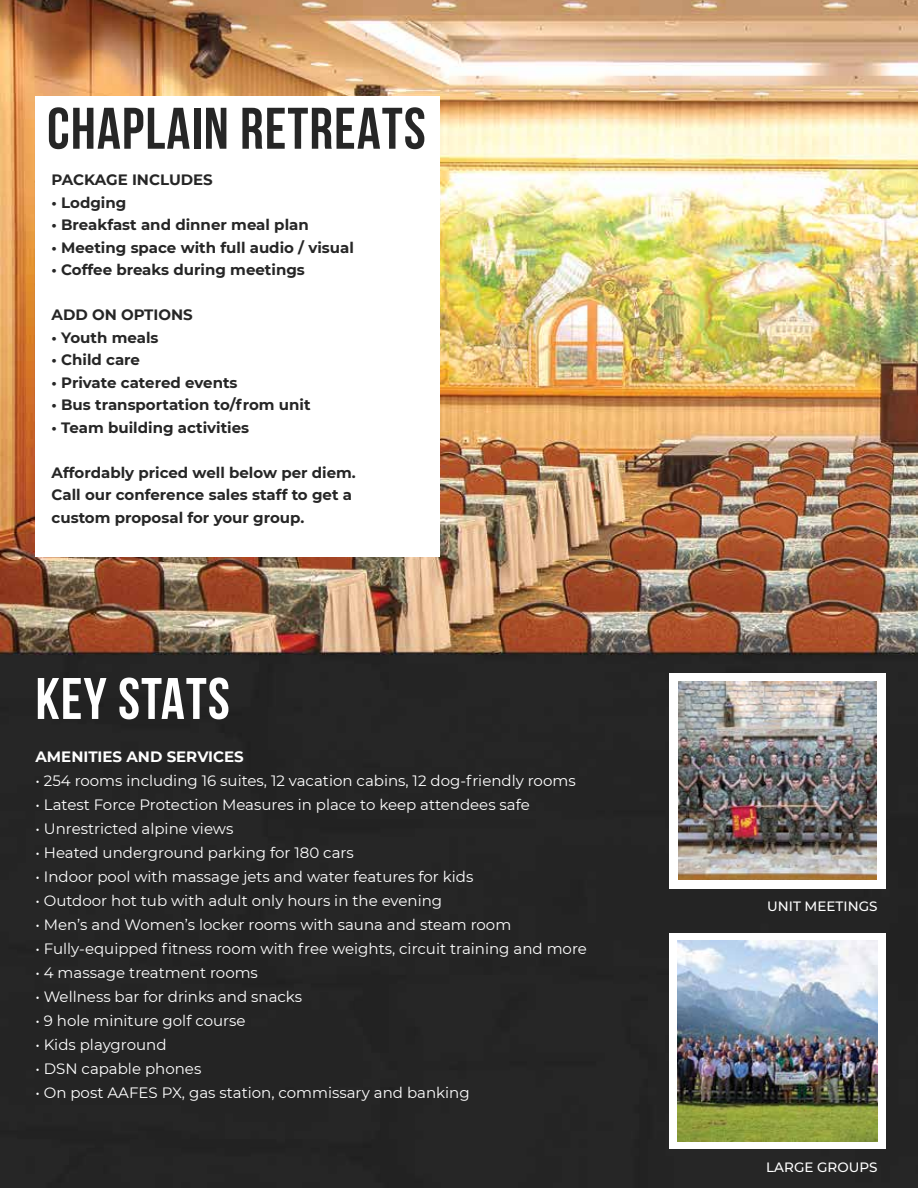
<style>
.page{position:relative;width:918px;height:1188px;background:#fff}
.page>*{position:absolute;margin:0;border:0;box-sizing:border-box;transform-origin:0 0}
.t1{font:700 58.5px "Bebas Neue";letter-spacing:.02em;color:#262626}
.t2{font:700 58.5px "Bebas Neue";letter-spacing:.02em;color:#fff}
.t3{font:15px "Montserrat";color:#fff}
.t4{font:700 15px/22.5px "Montserrat";color:#262626}
.t5{font:700 15px "Montserrat";color:#fff}
.t6{font:500 13.5px "Montserrat";color:#fff}
</style>
<div class="page">
<img style="left:0;top:0;width:918px;height:1188px">
<div style="left:669px;top:673px;width:216px;height:216px;background:#fff"></div>
<div style="left:669px;top:933px;width:216px;height:216px;background:#fff"></div>
<img style="left:678px;top:681px;width:199px;height:199px">
<img style="left:677px;top:941px;width:200px;height:200px">
<div style="left:35px;top:96px;width:405px;height:460px;background:#fff"></div>
<h1 class="t1" style="left:47px;top:96px;width:380px">CHAPLAIN RETREATS</h1>
<p class="t4" style="left:52px;top:168px;width:163px">PACKAGE INCLUDES</p>
<p class="t4" style="left:52px;top:190px;width:76px">• Lodging</p>
<p class="t4" style="left:52px;top:213px;width:259px">• Breakfast and dinner meal plan</p>
<p class="t4" style="left:52px;top:235px;width:304px">• Meeting space with full audio / visual</p>
<p class="t4" style="left:52px;top:258px;width:255px">• Coffee breaks during meetings</p>
<p class="t4" style="left:52px;top:303px;width:143px">ADD ON OPTIONS</p>
<p class="t4" style="left:52px;top:325px;width:108px">• Youth meals</p>
<p class="t4" style="left:52px;top:348px;width:90px">• Child care</p>
<p class="t4" style="left:52px;top:370px;width:187px">• Private catered events</p>
<p class="t4" style="left:52px;top:393px;width:261px">• Bus transportation to/from unit</p>
<p class="t4" style="left:52px;top:415px;width:199px">• Team building activities</p>
<p class="t4" style="left:52px;top:460px;width:306px">Affordably priced well below per diem.<br>Call our conference sales staff to get a custom proposal for your group.</p>
<h1 class="t2" style="left:35px;top:667px;width:196px">KEY STATS</h1>
<p class="t5" style="left:35px;top:746px;width:210px">AMENITIES AND SERVICES</p>
<p class="t3" style="left:35px;top:770px;width:542px">• 254 rooms including 16 suites, 12 vacation cabins, 12 dog-friendly rooms</p>
<p class="t3" style="left:35px;top:794px;width:496px">• Latest Force Protection Measures in place to keep attendees safe</p>
<p class="t3" style="left:35px;top:818px;width:199px">• Unrestricted alpine views</p>
<p class="t3" style="left:35px;top:842px;width:320px">• Heated underground parking for 180 cars</p>
<p class="t3" style="left:35px;top:866px;width:439px">• Indoor pool with massage jets and water features for kids</p>
<p class="t3" style="left:35px;top:890px;width:408px">• Outdoor hot tub with adult only hours in the evening</p>
<p class="t3" style="left:35px;top:914px;width:477px">• Men’s and Women’s locker rooms with sauna and steam room</p>
<p class="t3" style="left:35px;top:938px;width:553px">• Fully-equipped fitness room with free weights, circuit training and more</p>
<p class="t3" style="left:35px;top:962px;width:224px">• 4 massage treatment rooms</p>
<p class="t3" style="left:35px;top:986px;width:268px">• Wellness bar for drinks and snacks</p>
<p class="t3" style="left:35px;top:1010px;width:212px">• 9 hole miniture golf course</p>
<p class="t3" style="left:35px;top:1034px;width:133px">• Kids playground</p>
<p class="t3" style="left:35px;top:1058px;width:167px">• DSN capable phones</p>
<p class="t3" style="left:35px;top:1082px;width:436px">• On post AAFES PX, gas station, commissary and banking</p>
<p class="t6" style="left:767px;top:897px;width:112px">UNIT MEETINGS</p>
<p class="t6" style="left:766px;top:1157px;width:113px">LARGE GROUPS</p>
</div>
